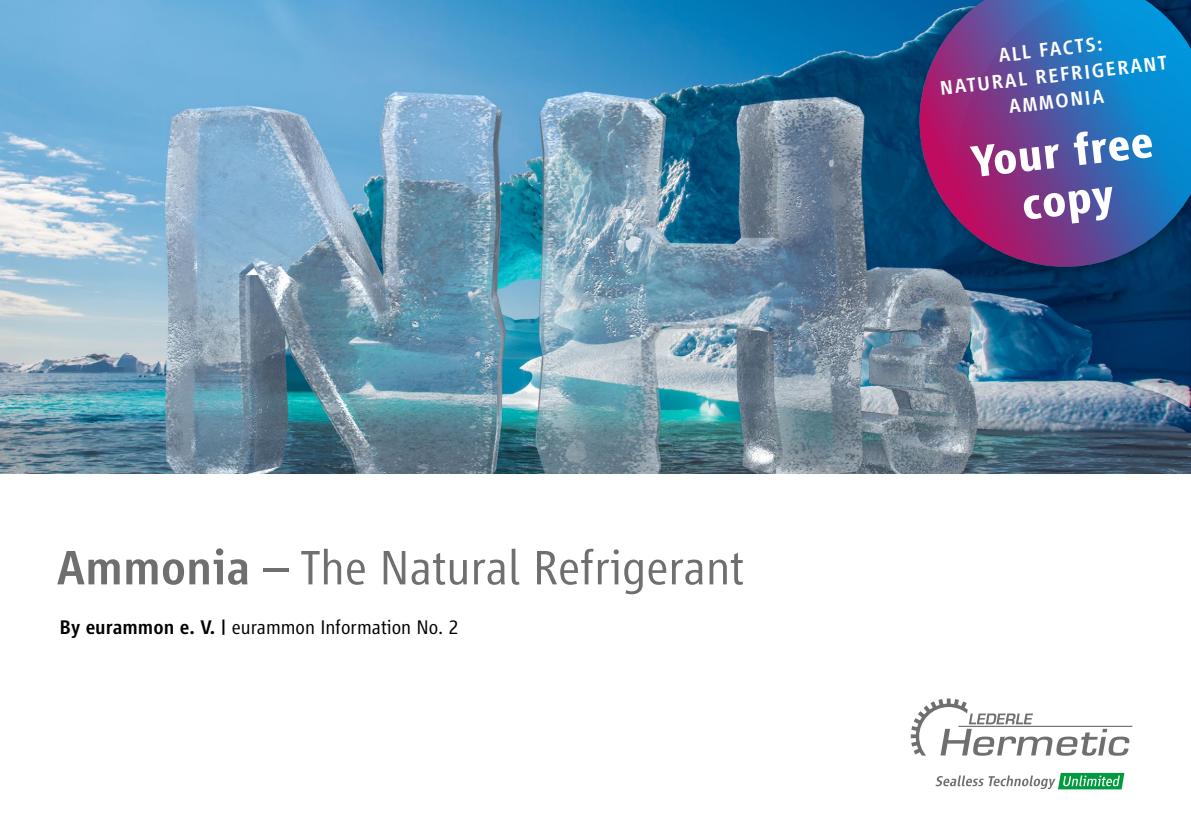
<style>
.page{position:relative;width:1191px;height:840px;background:#fff}
.page>*{position:absolute;margin:0;border:0;box-sizing:border-box;transform-origin:0 0}
._01_Headline_Titel{font:300 50px "Vialog LT Pro";color:#706f6f}
._01_Headline_Titel-2{font:700 46px/48px "Vialog LT Pro";color:#fff;text-align:center}
.Body_10_2pt{font:300 20.4px "Vialog LT Pro";color:#000}
._01_Headline_Titel-3{font:500 20.4px/26px "Vialog LT Pro";color:#fff;text-align:center}
.s1{font-weight:500}
</style>
<div class="page">
<img style="left:0;top:0;width:1191px;height:473px">
<svg style="left:910px;top:698px;width:222px;height:57px"></svg>
<svg style="left:935px;top:772px;width:189px;height:17px"></svg>
<svg style="left:899px;top:0;width:292px;height:287px;background:#3e5093"></svg>
<p class="_01_Headline_Titel" style="left:57px;top:539px;width:689px"><span class="s1">Ammonia</span> – The Natural Refrigerant</p>
<p class="Body_10_2pt" style="left:60px;top:615px;width:401px"><span class="s1">By eurammon e. V. |</span> eurammon Information No. 2</p>
<p class="_01_Headline_Titel-3" style="left:935px;top:51px;width:230px;rotate:-7deg">ALL FACTS:<br>NATURAL REFRIGERANT<br>AMMONIA</p>
<p class="_01_Headline_Titel-2" style="left:968px;top:139px;width:184px;rotate:-7deg">Your free copy</p>
</div>
